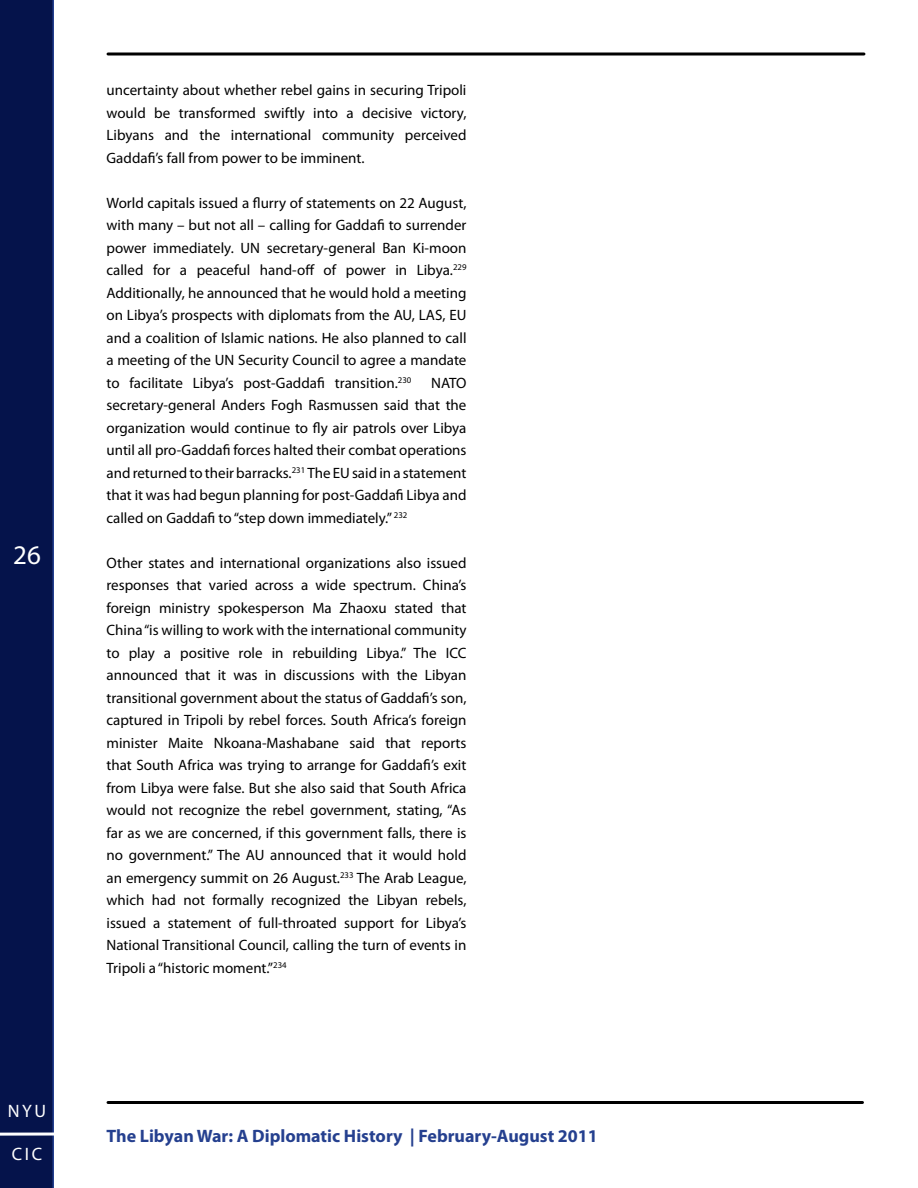
<style>
.page{position:relative;width:918px;height:1188px;background:#fff}
.page>*{position:absolute;margin:0;border:0;box-sizing:border-box;transform-origin:0 0}
.t1{font:27px "Myriad Pro";color:#fff}
.t2{font:700 18px "Myriad Pro";color:#25408f}
.t3{font:18px "Myriad Pro";letter-spacing:.15em;color:#fff}
.Body{font:15px/22.5px "Myriad Pro";color:#000;text-align:justify}
</style>
<div class="page">
<div style="left:0;top:0;width:54px;height:1188px;background:#05134b"></div>
<hr style="left:0;top:1133px;width:54px;height:3px;background:#fff">
<svg style="left:108px;top:52px;width:756px;height:4px;background:#3f3f3f"></svg>
<hr style="left:108px;top:1101px;width:754px;height:3px;background:#000">
<h1 class="t1" style="left:13px;top:538px;width:29px">26</h1>
<p class="t3" style="left:8px;top:1100px;width:40px">NYU</p>
<p class="t3" style="left:12px;top:1143px;width:32px">CIC</p>
<p class="Body" style="left:106px;top:79px;width:361px">uncertainty about whether rebel gains in securing Tripoli would be transformed swiftly into a decisive victory, Libyans and the international community perceived Gaddafi’s fall from power to be imminent.</p>
<p class="Body" style="left:106px;top:191px;width:362px">World capitals issued a flurry of statements on 22 August, with many – but not all – calling for Gaddafi to surrender power immediately. UN secretary-general Ban Ki-moon called for a peaceful hand-off of power in Libya.<sup>229<br></sup>Additionally, he announced that he would hold a meeting on Libya’s prospects with diplomats from the AU, LAS, EU and a coalition of Islamic nations. He also planned to call a meeting of the UN Security Council to agree a mandate to facilitate Libya’s post-Gaddafi transition.<sup>230</sup></p>
<p class="Body" style="left:106px;top:371px;width:362px;text-indent:325px">NATO secretary-general Anders Fogh Rasmussen said that the organization would continue to fly air patrols over Libya until all pro-Gaddafi forces halted their combat operations and returned to their barracks.<sup>231</sup> The EU said in a statement that it was had begun planning for post-Gaddafi Libya and called on Gaddafi to “step down immediately.” <sup>232</sup></p>
<p class="Body" style="left:106px;top:551px;width:362px">Other states and international organizations also issued responses that varied across a wide spectrum. China’s foreign ministry spokesperson Ma Zhaoxu stated that China “is willing to work with the international community to play a positive role in rebuilding Libya.” The ICC announced that it was in discussions with the Libyan transitional government about the status of Gaddafi’s son, captured in Tripoli by rebel forces. South Africa’s foreign minister Maite Nkoana-Mashabane said that reports that South Africa was trying to arrange for Gaddafi’s exit from Libya were false. But she also said that South Africa would not recognize the rebel government, stating, “As far as we are concerned, if this government falls, there is no government.” The AU announced that it would hold an emergency summit on 26 August.<sup>233</sup> The Arab League, which had not formally recognized the Libyan rebels, issued a statement of full-throated support for Libya’s National Transitional Council, calling the turn of events in Tripoli a “historic moment.”<sup>234</sup></p>
<p class="t2" style="left:106px;top:1125px;width:493px">The Libyan War: A Diplomatic History | February-August 2011</p>
</div>
